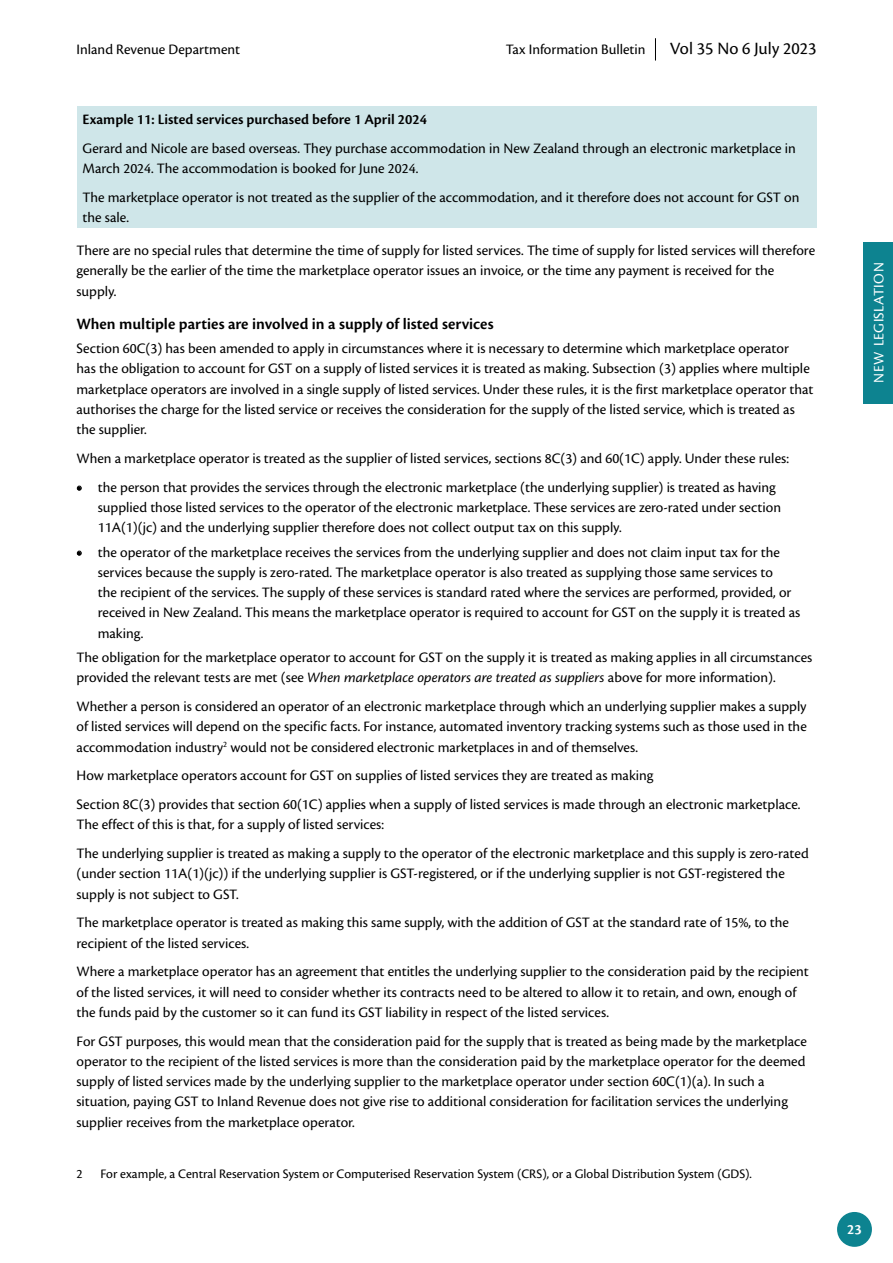
<style>
.page{position:relative;width:893px;height:1263px;background:#fff}
.page>*{position:absolute;margin:0;border:0;box-sizing:border-box;transform-origin:0 0}
.t1{font:18px "Cronos Pro";color:#000}
.t2{font:600 16.5px "Cronos Pro";color:#000}
.t3{font:15px/20.2px "Cronos Pro";color:#000}
.t4{font:600 15px "Cronos Pro";color:#000}
.t5{font:15px "Cronos Pro";letter-spacing:.025em;color:#fff}
.t6{font:600 15px "Cronos Pro";color:#fff}
.t7{font:13.5px "Cronos Pro";color:#000}
.s1{font-weight:700}
.s2{font-style:italic}
</style>
<div class="page">
<div style="left:863px;top:242px;width:30px;height:162px;background:#0d8390"></div>
<div style="left:77px;top:106px;width:739px;height:122px;background:#cfe6e9"></div>
<svg style="left:655px;top:38px;width:1px;height:23px"></svg>
<div style="left:837px;top:1212px;width:35px;height:35px;background:#0d8390;border-radius:50%"></div>
<p class="t3" style="left:77px;top:39px;width:165px">Inland Revenue Department</p>
<p class="t1" style="left:670px;top:38px;width:148px">Vol 35 No 6 July 2023</p>
<p class="t3" style="left:506px;top:39px;width:141px">Tax Information Bulletin</p>
<p class="t4" style="left:83px;top:111px;width:346px">Example 11: Listed services purchased before 1 April 2024</p>
<p class="t3" style="left:83px;top:138px;width:715px">Gerard and Nicole are based overseas. They purchase accommodation in New Zealand through an electronic marketplace in<br>March 2024. The accommodation is booked for June 2024.</p>
<p class="t3" style="left:83px;top:187px;width:718px">The marketplace operator is not treated as the supplier of the accommodation, and it therefore does not account for GST on the sale.</p>
<p class="t3" style="left:77px;top:240px;width:740px">There are no special rules that determine the time of supply for listed services. The time of supply for listed services will therefore generally be the earlier of the time the marketplace operator issues an invoice, or the time any payment is received for the supply.</p>
<p class="t2" style="left:77px;top:314px;width:419px">When multiple parties are involved in a supply of listed services</p>
<p class="t3" style="left:77px;top:338px;width:738px">Section 60C(3) has been amended to apply in circumstances where it is necessary to determine which marketplace operator<br>has the obligation to account for GST on a supply of listed services it is treated as making. Subsection (3) applies where multiple marketplace operators are involved in a single supply of listed services. Under these rules, it is the first marketplace operator that authorises the charge for the listed service or receives the consideration for the supply of the listed service, which is treated as the supplier.</p>
<p class="t3" style="left:77px;top:448px;width:714px">When a marketplace operator is treated as the supplier of listed services, sections 8C(3) and 60(1C) apply. Under these rules:</p>
<p class="t3" style="left:98px;top:477px;width:685px;text-indent:-21px"><span class="s1">•</span> the person that provides the services through the electronic marketplace (the underlying supplier) is treated as having supplied those listed services to the operator of the electronic marketplace. These services are zero-rated under section<br>11A(1)(jc) and the underlying supplier therefore does not collect output tax on this supply.</p>
<p class="t3" style="left:98px;top:542px;width:704px;text-indent:-21px"><span class="s1">•</span> the operator of the marketplace receives the services from the underlying supplier and does not claim input tax for the services because the supply is zero-rated. The marketplace operator is also treated as supplying those same services to<br>the recipient of the services. The supply of these services is standard rated where the services are performed, provided, or received in New Zealand. This means the marketplace operator is required to account for GST on the supply it is treated as making.</p>
<p class="t3" style="left:77px;top:647px;width:737px">The obligation for the marketplace operator to account for GST on the supply it is treated as making applies in all circumstances provided the relevant tests are met (see <span class="s2">When marketplace operators are treated as suppliers</span> above for more information).</p>
<p class="t3" style="left:77px;top:696px;width:732px;text-align:justify">Whether a person is considered an operator of an electronic marketplace through which an underlying supplier makes a supply of listed services will depend on the specific facts. For instance, automated inventory tracking systems such as those used in the accommodation industry<sup>2</sup> would not be considered electronic marketplaces in and of themselves.</p>
<p class="t3" style="left:77px;top:761px;width:725px;line-height:28.8px">How marketplace operators account for GST on supplies of listed services they are treated as making<br>Section 8C(3) provides that section 60(1C) applies when a supply of listed services is made through an electronic marketplace.</p>
<p class="t3" style="left:77px;top:810px;width:734px;line-height:28.8px">The effect of this is that, for a supply of listed services:<br>The underlying supplier is treated as making a supply to the operator of the electronic marketplace and this supply is zero-rated</p>
<p class="t3" style="left:77px;top:864px;width:710px">(under section 11A(1)(jc)) if the underlying supplier is GST-registered, or if the underlying supplier is not GST-registered the supply is not subject to GST.</p>
<p class="t3" style="left:77px;top:913px;width:714px">The marketplace operator is treated as making this same supply, with the addition of GST at the standard rate of 15%, to the recipient of the listed services.</p>
<p class="t3" style="left:77px;top:962px;width:734px">Where a marketplace operator has an agreement that entitles the underlying supplier to the consideration paid by the recipient of the listed services, it will need to consider whether its contracts need to be altered to allow it to retain, and own, enough of the funds paid by the customer so it can fund its GST liability in respect of the listed services.</p>
<p class="t3" style="left:77px;top:1031px;width:732px">For GST purposes, this would mean that the consideration paid for the supply that is treated as being made by the marketplace operator to the recipient of the listed services is more than the consideration paid by the marketplace operator for the deemed supply of listed services made by the underlying supplier to the marketplace operator under section 60C(1)(a). In such a situation, paying GST to Inland Revenue does not give rise to additional consideration for facilitation services the underlying supplier receives from the marketplace operator.</p>
<p class="t7" style="left:77px;top:1166px;width:8px">2</p>
<p class="t7" style="left:100px;top:1166px;width:653px">For example, a Central Reservation System or Computerised Reservation System (CRS), or a Global Distribution System (GDS).</p>
<p class="t5" style="left:870px;top:383px;width:122px;rotate:-90deg">NEW LEGISLATION</p>
<p class="t6" style="left:847px;top:1220px;width:16px">23</p>
</div>
